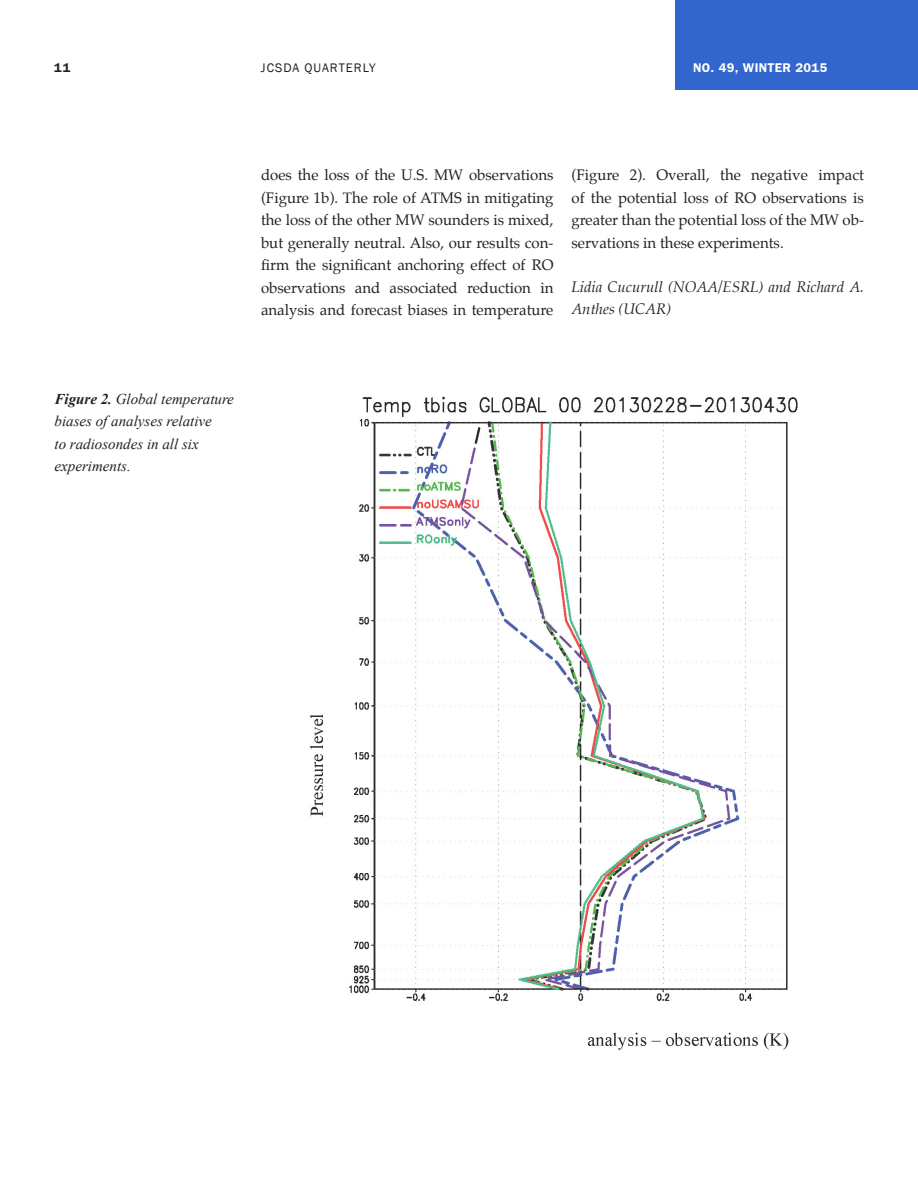
<style>
.page{position:relative;width:918px;height:1188px;background:#fff}
.page>*{position:absolute;margin:0;border:0;box-sizing:border-box;transform-origin:0 0}
.t1{font:15px/22.5px "Palatino";color:#231f20;text-align:justify}
.t2{font:italic 15px/22.5px "Times New Roman";color:#231f20}
.t3{font:italic 15px/22.5px "Palatino";color:#231f20}
.t4{font:600 12.75px "Franklin Gothic";letter-spacing:.025em;color:#fff}
.t5{font:12.75px "Franklin Gothic";letter-spacing:.08em;color:#231f20}
.t6{font:600 12.75px "Franklin Gothic";color:#231f20}
.s1{font-weight:700}
</style>
<div class="page">
<div style="left:675px;top:0;width:243px;height:90px;background:#36c"></div>
<img style="left:310px;top:396px;width:488px;height:654px">
<p class="t6" style="left:54px;top:60px;width:18px">11</p>
<p class="t5" style="left:261px;top:60px;width:116px">JCSDA QUARTERLY</p>
<p class="t4" style="left:693px;top:60px;width:136px">NO. 49, WINTER 2015</p>
<p class="t1" style="left:261px;top:164px;width:294px">does the loss of the U.S. MW observations (Figure 1b). The role of ATMS in mitigating the loss of the other MW sounders is mixed, but generally neutral. Also, our results con&shy;firm the significant anchoring effect of RO observations and associated reduction in analysis and forecast biases in temperature</p>
<p class="t1" style="left:572px;top:164px;width:294px">(Figure 2). Overall, the negative impact of the potential loss of RO observations is greater than the potential loss of the MW ob&shy;servations in these experiments.</p>
<p class="t3" style="left:572px;top:275px;width:294px">Lidia Cucurull (NOAA/ESRL) and Richard A.<br>Anthes (UCAR)</p>
<p class="t2" style="left:55px;top:387px;width:181px"><span class="s1">Figure 2.</span> Global temperature biases of analyses relative<br>to radiosondes in all six experiments.</p>
</div>
